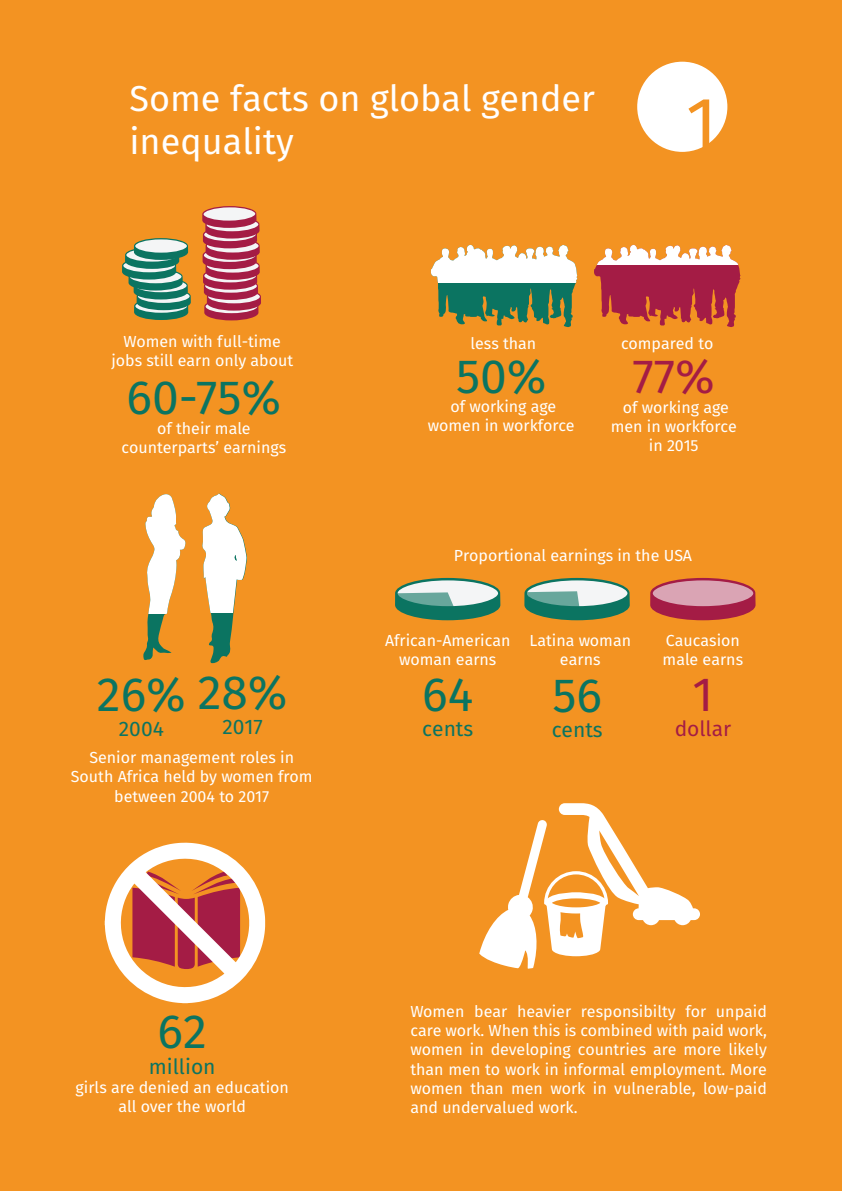
<style>
.page{position:relative;width:842px;height:1191px;background:#f39322}
.page>*{position:absolute;margin:0;border:0;box-sizing:border-box;transform-origin:0 0}
.t1{font:72px "Fira Sans";color:#f39322}
.t2{font:48px "Fira Sans";color:#0b7461}
.t3{font:48px "Fira Sans";color:#a41c45}
.t4{font:36px/43.2px "Fira Sans";color:#fff}
.t5{font:21px "Fira Sans";color:#0b7461}
.t6{font:21px "Fira Sans";color:#a41c45}
.t7{font:16px/19.2px "Fira Sans";color:#fff;text-align:center}
</style>
<div class="page">
<svg style="left:437px;top:245px;width:140px;height:82px"></svg>
<svg style="left:431px;top:245px;width:38px;height:37px"></svg>
<svg style="left:594px;top:245px;width:146px;height:82px"></svg>
<svg style="left:594px;top:245px;width:38px;height:19px"></svg>
<svg style="left:202px;top:206px;width:59px;height:114px;background:#bf5b69"></svg>
<div style="left:204px;top:207px;width:51px;height:14px;background:#f4f5f6;border-radius:50%"></div>
<svg style="left:122px;top:238px;width:69px;height:82px"></svg>
<div style="left:135px;top:239px;width:52px;height:14px;background:#f4f5f6;border-radius:50%"></div>
<svg style="left:395px;top:578px;width:105px;height:42px;background:#85a88f"></svg>
<svg style="left:524px;top:578px;width:106px;height:42px;background:#84a88d"></svg>
<svg style="left:650px;top:578px;width:105px;height:42px"></svg>
<div style="left:653px;top:580px;width:100px;height:26px;background:#daa4b4;border-radius:50%"></div>
<svg style="left:202px;top:493px;width:45px;height:171px"></svg>
<svg style="left:143px;top:494px;width:43px;height:166px"></svg>
<svg style="left:105px;top:842px;width:160px;height:161px"></svg>
<svg style="left:479px;top:803px;width:221px;height:165px"></svg>
<div style="left:637px;top:62px;width:90px;height:90px;background:#fff;border-radius:50%"></div>
<h3 class="t4" style="left:129px;top:77px;width:467px">Some facts on global gender inequality</h3>
<h1 class="t1" style="left:686px;top:72px;width:33px">1</h1>
<p class="t7" style="left:111px;top:332px;width:183px">Women with full-time jobs still earn only about</p>
<h2 class="t2" style="left:126px;top:364px;width:156px">60-75%</h2>
<p class="t7" style="left:122px;top:418px;width:166px">of their male counterparts’ earnings</p>
<p class="t7" style="left:470px;top:333px;width:67px">less than</p>
<p class="t7" style="left:621px;top:333px;width:94px">compared to</p>
<h2 class="t2" style="left:456px;top:343px;width:92px">50%</h2>
<p class="t7" style="left:428px;top:416px;width:148px">women in workforce</p>
<p class="t7" style="left:450px;top:397px;width:107px">of working age</p>
<h2 class="t3" style="left:633px;top:343px;width:84px">77%</h2>
<p class="t7" style="left:611px;top:416px;width:128px">men in workforce in 2015</p>
<p class="t7" style="left:623px;top:397px;width:107px">of working age</p>
<h2 class="t2" style="left:97px;top:660px;width:90px">26%</h2>
<h3 class="t5" style="left:119px;top:714px;width:47px">2004</h3>
<h2 class="t2" style="left:198px;top:659px;width:91px">28%</h2>
<h3 class="t5" style="left:223px;top:712px;width:42px">2017</h3>
<p class="t7" style="left:71px;top:748px;width:243px">Senior management roles in<br>South Africa held by women from between 2004 to 2017</p>
<p class="t7" style="left:454px;top:546px;width:239px">Proportional earnings in the USA</p>
<p class="t7" style="left:385px;top:630px;width:127px">African-American woman earns</p>
<h2 class="t2" style="left:422px;top:661px;width:53px">64</h2>
<h3 class="t5" style="left:422px;top:714px;width:53px">cents</h3>
<p class="t7" style="left:529px;top:631px;width:103px">Latina woman earns</p>
<h2 class="t2" style="left:552px;top:661px;width:51px">56</h2>
<h3 class="t5" style="left:552px;top:714px;width:53px">cents</h3>
<p class="t7" style="left:663px;top:631px;width:82px;text-align:left">Caucasion male earns</p>
<h2 class="t3" style="left:693px;top:661px;width:22px">1</h2>
<h3 class="t6" style="left:675px;top:714px;width:58px">dollar</h3>
<h2 class="t2" style="left:158px;top:998px;width:51px">62</h2>
<h3 class="t5" style="left:149px;top:1051px;width:68px">million</h3>
<p class="t7" style="left:76px;top:1077px;width:215px">girls are denied an education all over the world</p>
<p class="t7" style="left:410px;top:1001px;width:358px;text-align:justify">Women bear heavier responsibilty for unpaid care work. When this is combined with paid work, women in developing countries are more likely than men to work in informal employment. More women than men work in vulnerable, low-paid and undervalued work.</p>
</div>
